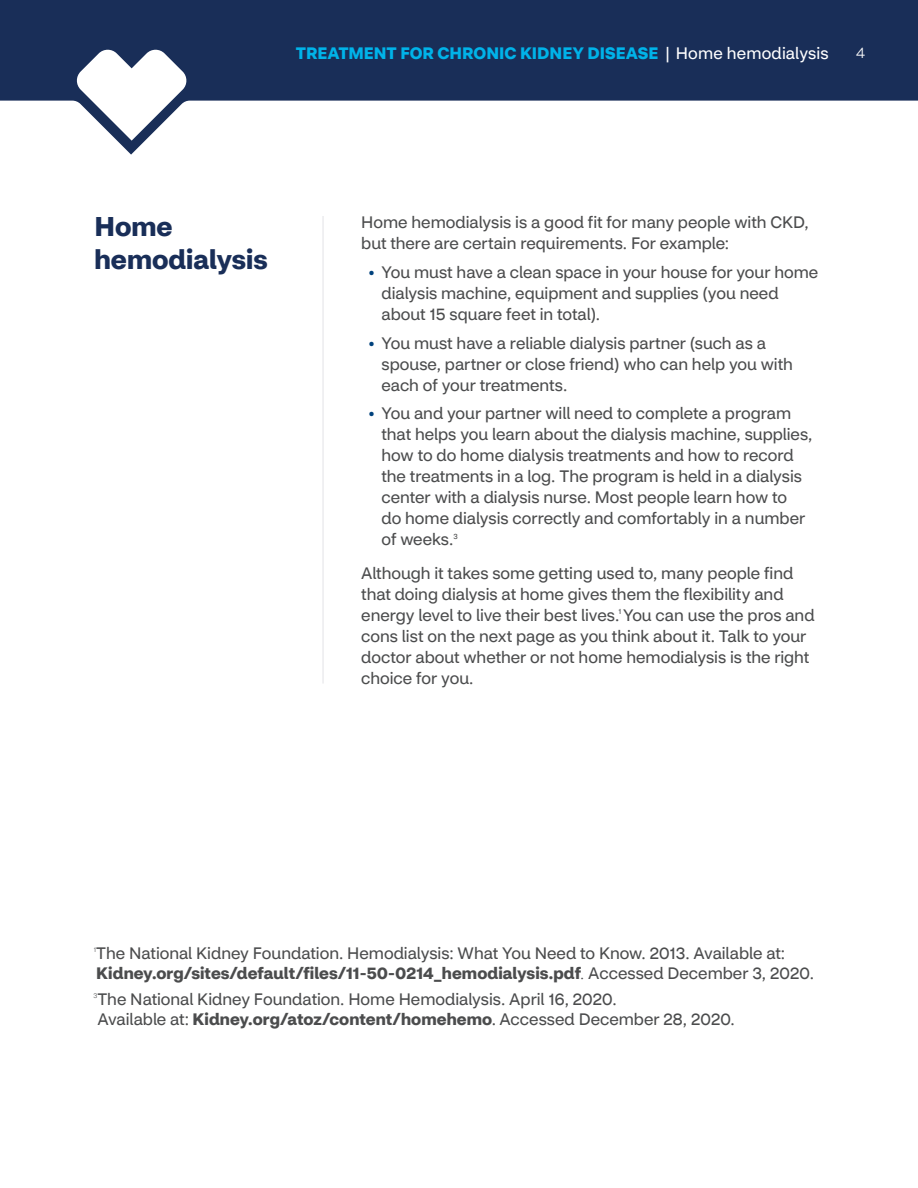
<style>
.page{position:relative;width:918px;height:1188px;background:#fff}
.page>*{position:absolute;margin:0;border:0;box-sizing:border-box;transform-origin:0 0}
.t1{font:700 27px/33px "CVS Health Sans";color:#192e58}
.t2{font:16.5px/21px "CVS Health Sans";color:#4b4c4d}
.t3{font:700 16.5px "CVS Health Sans";color:#00b3e9}
.t4{font:300 15px "CVS Health Sans";color:#fff}
.t5{font:7.35px "CVS Health Sans";color:#4b4c4d}
.t6{font:300 6.75px "CVS Health Sans";color:#4b4c4d}
.s1{font-weight:400;color:#fff}
.s2{font-weight:500;color:#00427d}
.s3{font-weight:700}
.s4{font-weight:300}
</style>
<div class="page">
<hr style="left:322px;top:216px;width:2px;height:468px;background:#ececee">
<svg style="left:0;top:0;width:918px;height:155px;fill:#192e58"></svg>
<p class="t3" style="left:296px;top:43px;width:534px">TREATMENT FOR CHRONIC KIDNEY DISEASE <span class="s1">| Home hemodialysis</span></p>
<p class="t4" style="left:856px;top:44px;width:10px">4</p>
<h2 class="t1" style="left:94px;top:210px;width:175px">Home hemodialysis</h2>
<p class="t2" style="left:361px;top:212px;width:449px">Home hemodialysis is a good fit for many people with CKD, but there are certain requirements. For example:</p>
<p class="t2" style="left:382px;top:262px;width:438px;text-indent:-13px"><span class="s2">•</span> You must have a clean space in your house for your home dialysis machine, equipment and supplies (you need about 15 square feet in total).</p>
<p class="t2" style="left:382px;top:333px;width:413px;text-indent:-13px"><span class="s2">•</span> You must have a reliable dialysis partner (such as a spouse, partner or close friend) who can help you with each of your treatments.</p>
<p class="t2" style="left:382px;top:403px;width:433px;text-indent:-13px"><span class="s2">•</span> You and your partner will need to complete a program that helps you learn about the dialysis machine, supplies, how to do home dialysis treatments and how to record the treatments in a log. The program is held in a dialysis center with a dialysis nurse. Most people learn how to<br>do home dialysis correctly and comfortably in a number of weeks.</p>
<p class="t5" style="left:454px;top:532px;width:6px">3</p>
<p class="t2" style="left:361px;top:562px;width:455px">Although it takes some getting used to, many people find that doing dialysis at home gives them the flexibility and energy level to live their best lives. You can use the pros and</p>
<p class="t5" style="left:618px;top:607px;width:4px">1</p>
<p class="t2" style="left:361px;top:625px;width:450px">cons list on the next page as you think about it. Talk to your doctor about whether or not home hemodialysis is the right choice for you.</p>
<p class="t6" style="left:94px;top:946px;width:4px">1</p>
<p class="t2" style="left:96px;top:944px;width:719px;line-height:19.5px">The National Kidney Foundation. Hemodialysis: What You Need to Know. 2013. Available at:<br><span class="s3">Kidney.org/sites/default/files/11-50-0214_hemodialysis.pdf</span><span class="s4">.</span> Accessed December 3, 2020.</p>
<p class="t6" style="left:94px;top:992px;width:5px">3</p>
<p class="t2" style="left:97px;top:990px;width:639px;line-height:19.5px">The National Kidney Foundation. Home Hemodialysis. April 16, 2020.<br>Available at: <span class="s3">Kidney.org/atoz/content/homehemo</span>. Accessed December 28, 2020.</p>
</div>
